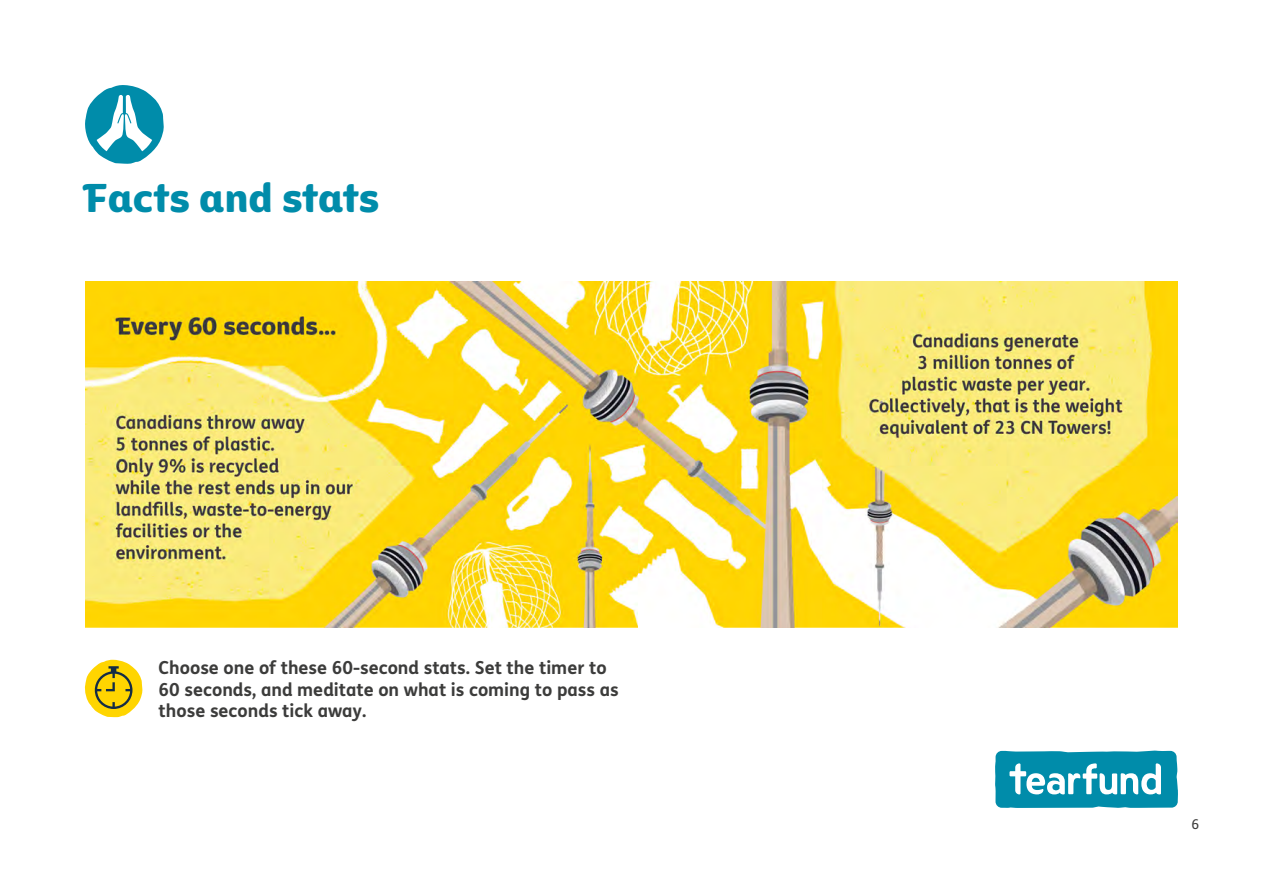
<style>
.page{position:relative;width:1263px;height:893px;background:#fff}
.page>*{position:absolute;margin:0;border:0;box-sizing:border-box;transform-origin:0 0}
.t1{font:39px "Tearfund Sans";letter-spacing:-.01em;color:#008caa}
.t2{font:700 18px/21.6px "FS Me";color:#3c3c3b}
.t3{font:13.5px "FS Me";color:#3c3c3b}
</style>
<div class="page">
<svg style="left:995px;top:751px;width:183px;height:57px"></svg>
<svg style="left:85px;top:85px;width:79px;height:79px"></svg>
<svg style="left:84px;top:660px;width:59px;height:57px"></svg>
<img style="left:86px;top:282px;width:1091px;height:345px">
<h1 class="t1" style="left:85px;top:162px;width:295px">Facts and stats</h1>
<p class="t2" style="left:159px;top:656px;width:461px">Choose one of these 60-second stats. Set the timer to<br>60 seconds, and meditate on what is coming to pass as those seconds tick away.</p>
<p class="t3" style="left:1191px;top:815px;width:9px">6</p>
</div>
